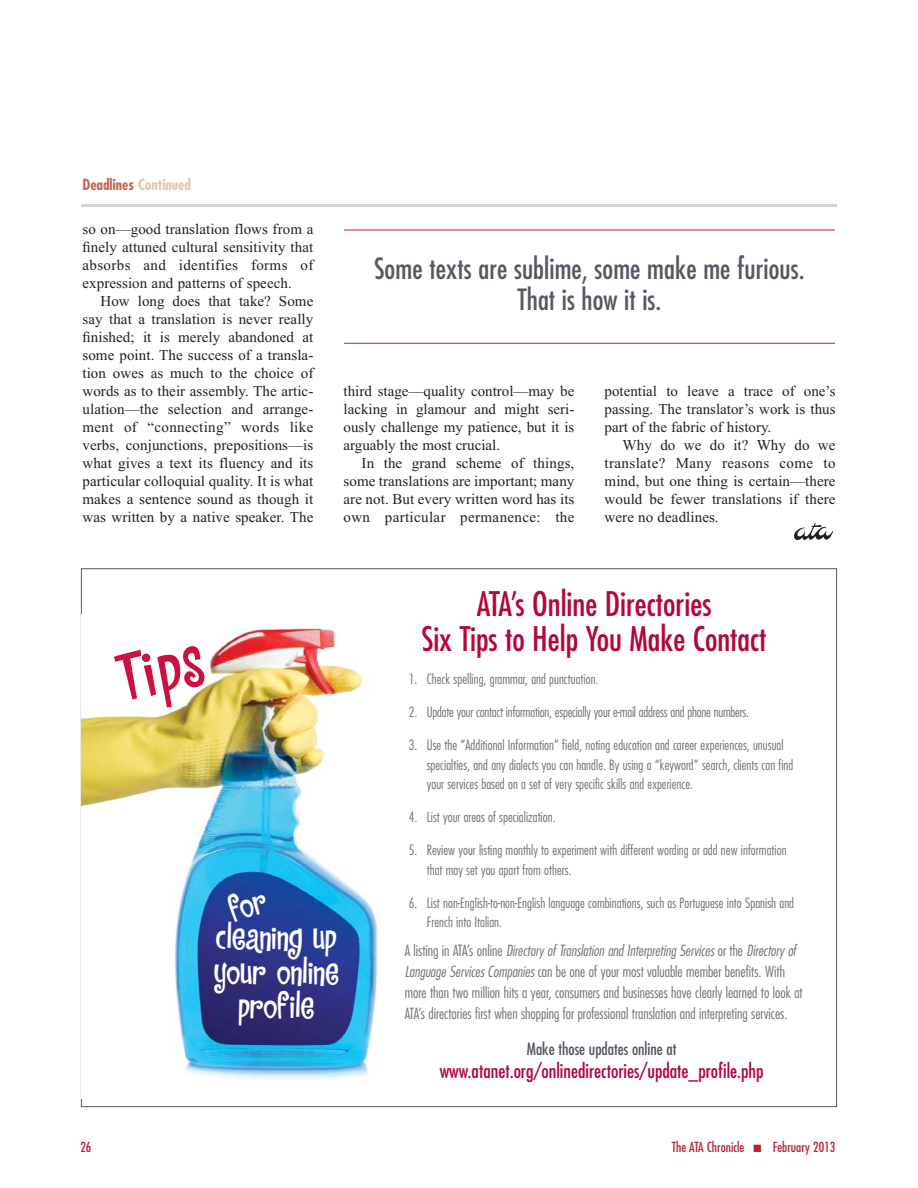
<style>
.page{position:relative;width:918px;height:1188px;background:#fff}
.page>*{position:absolute;margin:0;border:0;box-sizing:border-box;transform-origin:0 0}
.t1{font:66px "Countryhouse";color:#ce1041}
.t2{font:condensed 33px/34.5px "Futura";color:#b30738;text-align:center}
.t3{font:33px/34.5px "Countryhouse";letter-spacing:-.035em;color:#fff;text-align:center}
.t4{font:condensed 28.5px/31.5px "Futura";letter-spacing:.005em;color:#545861;text-align:center}
.t5{font:condensed 19.5px "Futura";color:#b30738}
.t6{font:condensed 16.5px "Futura";color:#545861}
.t7{font:15px/18px "Times New Roman";letter-spacing:.005em;color:#231f20;text-align:justify}
.t8{font:300 condensed 15px/21px "Futura";color:#717073}
.t9{font:700 condensed 15px "Futura";color:#c46b53}
.t10{font:300 condensed 13.8px/19.5px "Futura";letter-spacing:.005em;color:#717073}
.t11{font:300 condensed 13.8px "Futura";letter-spacing:-.015em;color:#717073}
.t12{font:condensed 13.5px "Futura";color:#b92234}
.s1{color:#e8c4b5}
.s2{font-style:italic}
</style>
<div class="page">
<img style="left:795px;top:524px;width:37px;height:15px">
<hr style="left:344px;top:230px;width:491px;height:1px;background:#b92234">
<hr style="left:344px;top:343px;width:491px;height:1px;background:#b92234">
<img style="left:82px;top:626px;width:296px;height:454px">
<hr style="left:81px;top:204px;width:756px;height:3px;background:#d1d3d4">
<svg style="left:226px;top:892px;width:43px;height:30px"></svg>
<p class="t9" style="left:82px;top:178px;width:110px">Deadlines <span class="s1">Continued</span></p>
<p class="t7" style="left:82px;top:221px;width:232px">so on—good translation flows from a finely attuned cultural sensitivity that absorbs and identifies forms of expression and patterns of speech.</p>
<p class="t7" style="left:82px;top:293px;width:232px;text-indent:18px">How long does that take? Some say that a translation is never really finished; it is merely abandoned at some point. The success of a transla&shy;tion owes as much to the choice of words as to their assembly. The artic&shy;ulation—the selection and arrange&shy;ment of “connecting” words like verbs, conjunctions, prepositions—is what gives a text its fluency and its particular colloquial quality. It is what makes a sentence sound as though it was written by a native speaker. The</p>
<h3 class="t4" style="left:374px;top:255px;width:432px">Some texts are sublime, some make me furious.<br>That is how it is.</h3>
<p class="t7" style="left:344px;top:383px;width:232px">third stage—quality control—may be lacking in glamour and might seri&shy;ously challenge my patience, but it is arguably the most crucial.</p>
<p class="t7" style="left:344px;top:455px;width:232px;text-indent:18px">In the grand scheme of things, some translations are important; many are not. But every written word has its own particular permanence: the</p>
<p class="t7" style="left:605px;top:383px;width:232px">potential to leave a trace of one’s passing. The translator’s work is thus part of the fabric of history.</p>
<p class="t7" style="left:605px;top:437px;width:232px;text-indent:18px">Why do we do it? Why do we translate? Many reasons come to mind, but one thing is certain—there would be fewer translations if there were no deadlines.</p>
<h1 class="t1" style="left:109px;top:644px;width:91px;rotate:-12deg">Tips</h1>
<h2 class="t3" style="left:213px;top:923px;width:128px">cleaning up your online profile</h2>
<h2 class="t2" style="left:422px;top:589px;width:346px">ATA’s Online Directories<br>Six Tips to Help You Make Contact</h2>
<p class="t10" style="left:409px;top:671px;width:191px">1. Check spelling, grammar, and punctuation.</p>
<p class="t11" style="left:409px;top:706px;width:342px">2. Update your contact information, especially your e-mail address and phone numbers.</p>
<p class="t10" style="left:427px;top:737px;width:368px;text-indent:-18px">3. Use the “Additional Information” field, noting education and career experiences, unusual specialties, and any dialects you can handle. By using a “keyword” search, clients can find your services based on a set of very specific skills and experience.</p>
<p class="t10" style="left:409px;top:809px;width:148px">4. List your areas of specialization.</p>
<p class="t10" style="left:427px;top:842px;width:361px;text-indent:-18px">5. Review your listing monthly to experiment with different wording or add new information that may set you apart from others.</p>
<p class="t10" style="left:427px;top:894px;width:369px;text-indent:-18px">6. List non-English-to-non-English language combinations, such as Portuguese into Spanish and<br>French into Italian.</p>
<p class="t8" style="left:405px;top:941px;width:400px">A l i s t i n g i n ATA’s o n l i n e <span class="s2">Directory of Translation and Interpreting Services</span> o r t h e <span class="s2">Directory of Language Services Companies</span>can be one of your most valuable member benefits. With more than two million hits a year, consumers and businesses have clearly learned to look at ATA’s directories first when shopping for professional translation and interpreting services.</p>
<p class="t6" style="left:527px;top:1041px;width:151px">Make those updates online at</p>
<h3 class="t5" style="left:440px;top:1061px;width:325px">www.atanet.org/onlinedirectories/update_profile.php</h3>
<p class="t12" style="left:80px;top:1141px;width:13px">26</p>
<p class="t12" style="left:672px;top:1141px;width:165px">The ATA Chronicle ■ February 2013</p>
</div>
